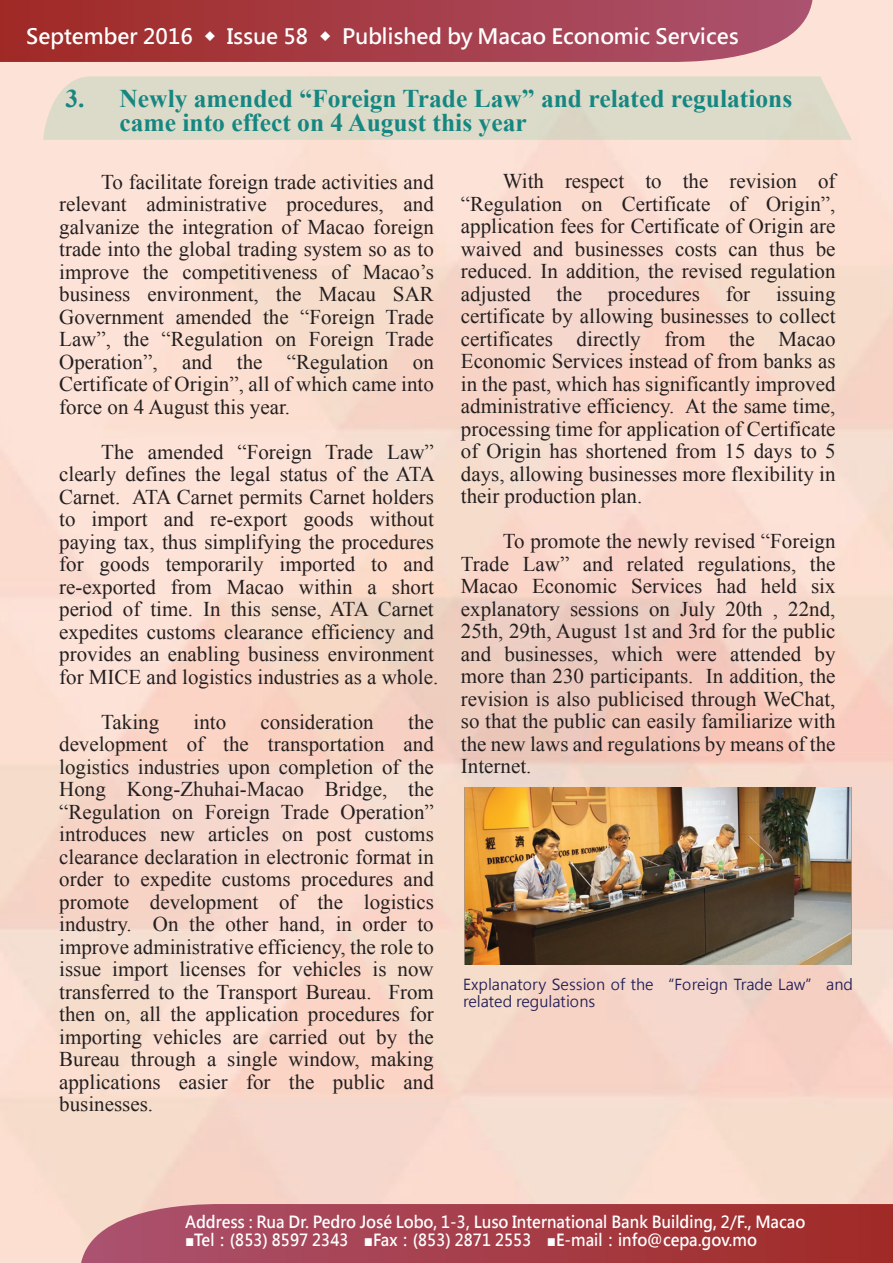
<style>
.page{position:relative;width:893px;height:1263px;background:#fff}
.page>*{position:absolute;margin:0;border:0;box-sizing:border-box;transform-origin:0 0}
.t1{font:700 25.5px/24px "Times New Roman";color:#168681}
.t2{font:21px/22.5px "Times New Roman";color:#231f20;text-align:justify}
.t3{font:700 21px "Microsoft Jheng Hei";color:#fff}
.t4{font:700 16.5px "Microsoft Jheng Hei";color:#fff;scale:.92 1}
.t5{font:15px/16.5px "Microsoft Jheng Hei";color:#242058}
.s1{font-family:"Adobe Ming Std";font-weight:300}
</style>
<div class="page">
<img style="left:0;top:0;width:893px;height:1263px">
<svg style="left:0;top:0;width:812px;height:62px;background:#a8424d"></svg>
<svg style="left:81px;top:1204px;width:812px;height:59px;background:#a8434d"></svg>
<div style="left:43px;top:76px;width:809px;height:64px;background:#dcdbca"></div>
<img style="left:464px;top:788px;width:388px;height:177px">
<p class="t3" style="left:26px;top:23px;width:714px">September 2016 ◆ Issue 58 ◆ Published by Macao Economic Services</p>
<p class="t1" style="left:120px;top:85px;width:674px;text-indent:-54px">3. Newly amended “Foreign Trade Law” and related regulations came into effect on 4 August this year</p>
<p class="t2" style="left:59px;top:170px;width:376px"><span class="s1">　　</span>To facilitate foreign trade activities and relevant administrative procedures, and galvanize the integration of Macao foreign trade into the global trading system so as to improve the competitiveness of Macao’s business environment, the Macau SAR Government amended the “Foreign Trade Law”, the “Regulation on Foreign Trade Operation”, and the “Regulation on Certificate of Origin”, all of which came into force on 4 August this year.</p>
<p class="t2" style="left:59px;top:440px;width:381px;text-align:left"><span class="s1">　　</span>The amended “Foreign Trade Law” clearly defines the legal status of the ATA Carnet. ATA Carnet permits Carnet holders to import and re-export goods without paying tax, thus simplifying the procedures for goods temporarily imported to and re-exported from Macao within a short period of time. In this sense, ATA Carnet expedites customs clearance efficiency and provides an enabling business environment for MICE and logistics industries as a whole.</p>
<p class="t2" style="left:59px;top:710px;width:102px"><span class="s1">　　</span>Taking</p>
<p class="t2" style="left:194px;top:710px;width:34px">into</p>
<p class="t2" style="left:261px;top:710px;width:115px">consideration</p>
<p class="t2" style="left:59px;top:710px;width:376px;text-indent:349px">the development of the transportation and logistics industries upon completion of the Hong Kong-Zhuhai-Macao Bridge, the “Regulation on Foreign Trade Operation” introduces new articles on post customs clearance declaration in electronic format in order to expedite customs procedures and promote development of the logistics industry. On the other hand, in order to improve administrative efficiency, the role to issue import licenses for vehicles is now transferred to the Transport Bureau. From then on, all the application procedures for importing vehicles are carried out by the Bureau through a single window, making applications easier for the public and businesses.</p>
<p class="t2" style="left:461px;top:170px;width:376px"><span class="s1">　　</span>With respect to the revision of “Regulation on Certificate of Origin”, application fees for Certificate of Origin are waived and businesses costs can thus be reduced. In addition, the revised regulation adjusted the procedures for issuing certificate by allowing businesses to collect certificates directly from the Macao Economic Services instead of from banks as in the past, which has significantly improved administrative efficiency. At the same time, processing time for application of Certificate of Origin has shortened from 15 days to 5 days, allowing businesses more flexibility in their production plan.</p>
<p class="t2" style="left:461px;top:530px;width:376px"><span class="s1">　　</span>To promote the newly revised “Foreign Trade Law” and related regulations, the Macao Economic Services had held six explanatory sessions on July 20th , 22nd, 25th, 29th, August 1st and 3rd for the public and businesses, which were attended by more than 230 participants. In addition, the revision is also publicised through WeChat, so that the public can easily familiarize with the new laws and regulations by means of the Internet.</p>
<p class="t5" style="left:463px;top:976px;width:391px">Explanatory Session of the “Foreign Trade Law” and related regulations</p>
<p class="t4" style="left:185px;top:1211px;width:676px">Address : Rua Dr. Pedro José Lobo, 1-3, Luso International Bank Building, 2/F., Macao</p>
<p class="t4" style="left:185px;top:1229px;width:623px">■Tel：(853) 8597 2343　■Fax：(853) 2871 2553　■E-mail：info@cepa.gov.mo</p>
</div>
